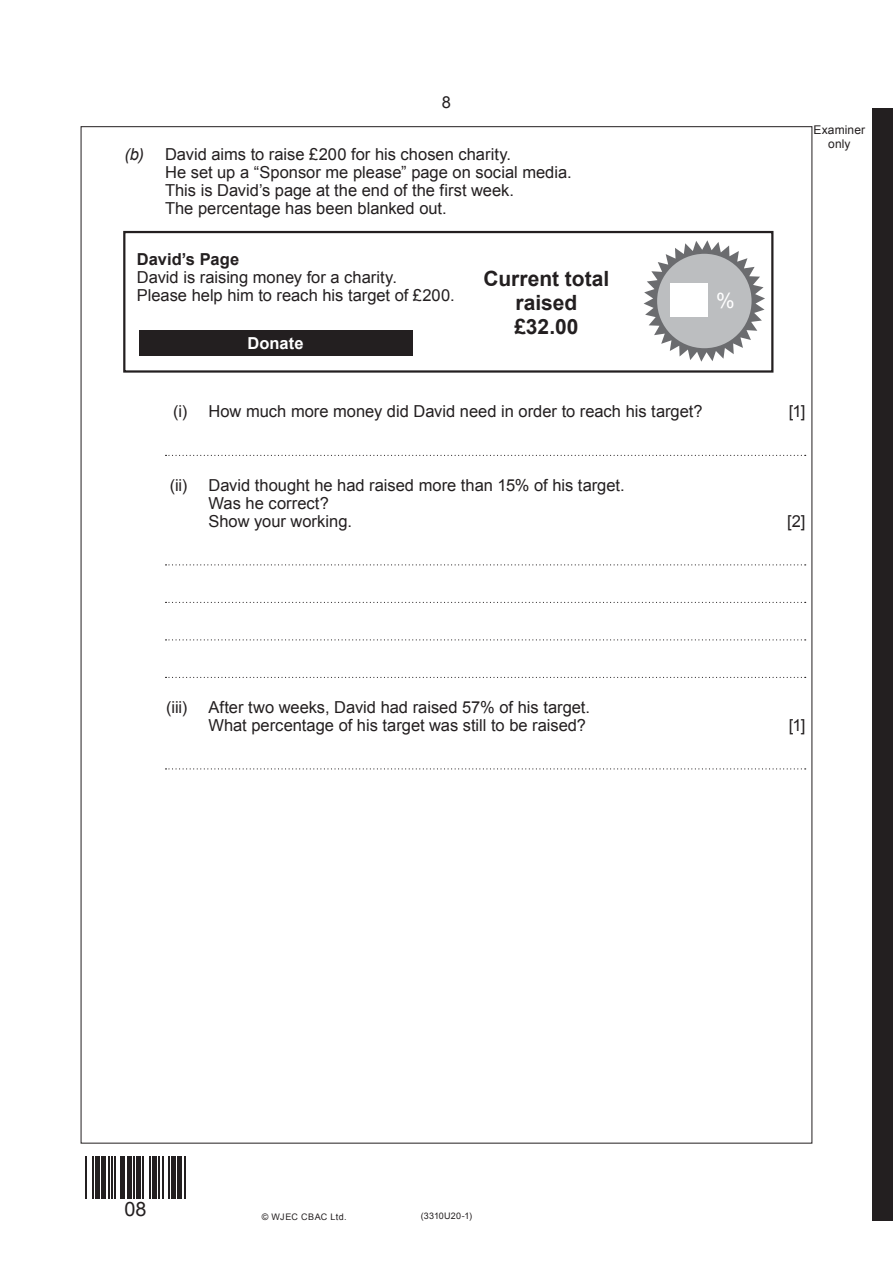
<style>
.page{position:relative;width:893px;height:1263px;background:#fff}
.page>*{position:absolute;margin:0;border:0;box-sizing:border-box;transform-origin:0 0}
.t1{font:700 21px/24px "Arial WGL";color:#231f20;text-align:center}
.t2{font:21px "Arial WGL";color:#fff}
.t3{font:19.8px "Arial";color:#231f20}
.t4{font:16.5px/18px "Arial WGL";color:#231f20}
.t5{font:700 16.5px "Arial WGL";color:#231f20}
.t6{font:700 16.5px "Arial WGL";letter-spacing:.005em;color:#fff}
.t7{font:12px/13.5px "Arial WGL";letter-spacing:.01em;color:#231f20;text-align:center}
.t8{font:9px "Arial WGL";letter-spacing:.035em;color:#231f20}
.s1{font-style:italic}
</style>
<div class="page">
<div style="left:873px;top:108px;width:20px;height:1112px;background:#231f20"></div>
<svg style="left:166px;top:455px;width:640px;height:1px"></svg>
<svg style="left:166px;top:564px;width:640px;height:1px"></svg>
<svg style="left:166px;top:602px;width:640px;height:1px"></svg>
<svg style="left:166px;top:639px;width:640px;height:1px"></svg>
<svg style="left:166px;top:677px;width:640px;height:1px"></svg>
<svg style="left:166px;top:768px;width:640px;height:1px"></svg>
<hr style="left:86px;top:1156px;width:1px;height:43px;background:#231f20">
<hr style="left:92px;top:1156px;width:2px;height:43px;background:#231f20">
<div style="left:95px;top:1156px;width:5px;height:43px;background:#231f20"></div>
<div style="left:101px;top:1156px;width:5px;height:43px;background:#231f20"></div>
<hr style="left:108px;top:1156px;width:1px;height:43px;background:#231f20">
<hr style="left:111px;top:1156px;width:2px;height:43px;background:#231f20">
<hr style="left:114px;top:1156px;width:2px;height:43px;background:#231f20">
<div style="left:120px;top:1156px;width:5px;height:43px;background:#231f20"></div>
<div style="left:127px;top:1156px;width:5px;height:43px;background:#231f20"></div>
<hr style="left:133px;top:1156px;width:2px;height:43px;background:#231f20">
<div style="left:136px;top:1156px;width:5px;height:43px;background:#231f20"></div>
<hr style="left:143px;top:1156px;width:1px;height:43px;background:#231f20">
<hr style="left:149px;top:1156px;width:2px;height:43px;background:#231f20">
<div style="left:152px;top:1156px;width:5px;height:43px;background:#231f20"></div>
<hr style="left:159px;top:1156px;width:1px;height:43px;background:#231f20">
<hr style="left:162px;top:1156px;width:1px;height:43px;background:#231f20">
<hr style="left:168px;top:1156px;width:2px;height:43px;background:#231f20">
<div style="left:171px;top:1156px;width:5px;height:43px;background:#231f20"></div>
<hr style="left:178px;top:1156px;width:4px;height:43px;background:#231f20">
<hr style="left:184px;top:1156px;width:1px;height:43px;background:#231f20">
<svg style="left:644px;top:240px;width:121px;height:122px"></svg>
<div style="left:657px;top:254px;width:95px;height:94px;background:#bcbec0;border-radius:50%"></div>
<div style="left:123px;top:231px;width:650px;height:142px;border:2px solid #231f20"></div>
<div style="left:139px;top:330px;width:273px;height:26px;background:#231f20"></div>
<div style="left:670px;top:283px;width:38px;height:34px;background:#fff"></div>
<p class="t4" style="left:442px;top:93px;width:11px">8</p>
<p class="t4" style="left:165px;top:145px;width:408px;text-indent:-40px"><span class="s1">(b)</span> David aims to raise £200 for his chosen charity.<br>He set up a “Sponsor me please” page on social media.<br>This is David’s page at the end of the first week.<br>The percentage has been blanked out.</p>
<p class="t5" style="left:137px;top:248px;width:104px">David’s Page</p>
<p class="t4" style="left:137px;top:268px;width:319px">David is raising money for a charity.<br>Please help him to reach his target of £200.</p>
<p class="t1" style="left:484px;top:268px;width:127px">Current total raised £32.00</p>
<p class="t6" style="left:247px;top:332px;width:58px">Donate</p>
<p class="t2" style="left:716px;top:286px;width:20px">%</p>
<p class="t7" style="left:813px;top:123px;width:53px">Examiner only</p>
<p class="t4" style="left:173px;top:402px;width:531px">(i) How much more money did David need in order to reach his target?</p>
<p class="t4" style="left:789px;top:402px;width:18px">[1]</p>
<p class="t4" style="left:208px;top:476px;width:418px;text-indent:-39px">(ii) David thought he had raised more than 15% of his target.<br>Was he correct?<br>Show your working.</p>
<p class="t4" style="left:787px;top:512px;width:20px">[2]</p>
<p class="t4" style="left:166px;top:698px;width:23px">(iii)</p>
<p class="t4" style="left:208px;top:698px;width:383px">After two weeks, David had raised 57% of his target.<br>What percentage of his target was still to be raised?</p>
<p class="t4" style="left:789px;top:716px;width:18px">[1]</p>
<p class="t3" style="left:125px;top:1198px;width:24px">08</p>
<p class="t8" style="left:262px;top:1210px;width:86px">© WJEC CBAC Ltd.</p>
<p class="t8" style="left:421px;top:1210px;width:53px">(3310U20-1)</p>
</div>
